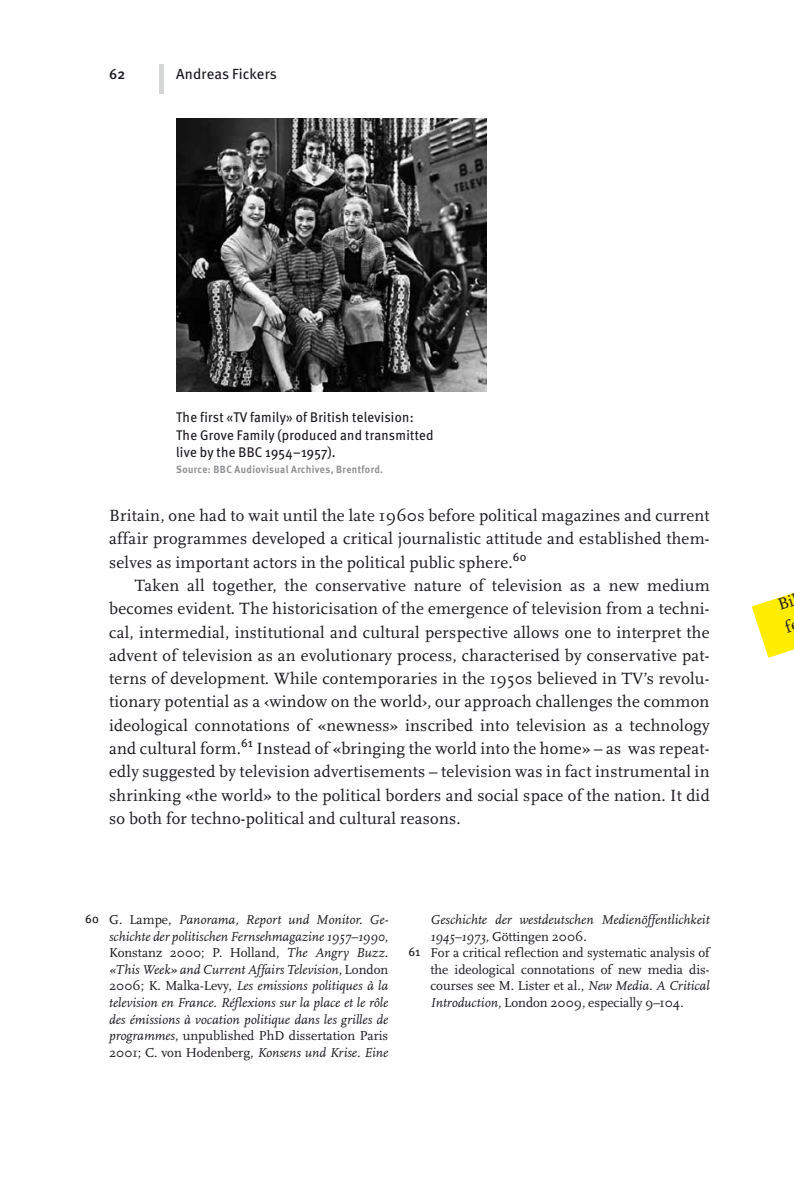
<style>
.page{position:relative;width:794px;height:1191px;background:#fff}
.page>*{position:absolute;margin:0;border:0;box-sizing:border-box;transform-origin:0 0}
.t1{font:16.97px/23.3px "Scala OT";letter-spacing:.015em;color:#1a171c;text-align:justify}
.t2{font:14.7px "Meta";letter-spacing:.015em;color:#1a171c}
.t3{font:500 14.53px "Meta";color:#1a171c}
.t4{font:14px/17.5px "Meta";letter-spacing:.02em;color:#1a171c;scale:.95 1}
.t5{font:italic 13.47px/16.6px "Scala OT";color:#1a171c;text-align:justify}
.t6{font:13.47px "Scala OT";color:#1a171c}
.t7{font:700 10.5px "Meta";letter-spacing:.045em;color:#929395;scale:.95 1}
.s1{font-family:"Meta";font-style:normal;font-size:12.25px}
.s2{font-style:normal}
.s3{font-style:italic}
.s4{font-family:"Meta";font-size:12.25px}
</style>
<div class="page">
<div style="left:159px;top:64px;width:5px;height:30px;background:#d5d6d7"></div>
<img style="left:176px;top:118px;width:310px;height:273px">
<svg style="left:751px;top:593px;width:43px;height:65px"></svg>
<p class="t3" style="left:109px;top:65px;width:18px">62</p>
<p class="t2" style="left:176px;top:65px;width:102px">Andreas Fickers</p>
<p class="t4" style="left:176px;top:408px;width:272px">The first «TV family» of British television:<br>The Grove Family (produced and transmitted live by the BBC 1954–1957).</p>
<p class="t7" style="left:176px;top:463px;width:219px">Source: BBC Audiovisual Archives, Brentford.</p>
<p class="t1" style="left:109px;top:504px;width:602px">Britain, one had to wait until the late 1960s before political magazines and current affair programmes developed a critical journalistic attitude and established them&shy;selves as important actors in the political public sphere.<sup>60</sup></p>
<p class="t1" style="left:109px;top:574px;width:602px;text-indent:26px">Taken all together, the conservative nature of television as a new medium becomes evident. The historicisation of the emergence of television from a techni&shy;cal, intermedial, institutional and cultural perspective allows one to interpret the advent of television as an evolutionary process, characterised by conservative pat&shy;terns of development. While contemporaries in the 1950s believed in TV’s revolu&shy;tionary potential as a ‹window on the world›, our approach challenges the common ideological connotations of «newness» inscribed into television as a technology and cultural form.<sup>61</sup> Instead of «bringing the world into the home» – as was repeat&shy;edly suggested by television advertisements – television was in fact instrumental in shrinking «the world» to the political borders and social space of the nation. It did so both for techno-political and cultural reasons.</p>
<p class="t5" style="left:109px;top:911px;width:281px;text-indent:-24px"><span class="s1">60</span> <span class="s2">G. Lampe,</span> Panorama, Report und Monitor. Ge&shy;schichte der politischen Fernsehmagazine 1957–1990<span class="s2">, Konstanz 2000; P. Holland,</span> The Angry Buzz. «This Week» and Current Affairs Television<span class="s2">, London 2006; K. Malka-Levy,</span> Les emissions politiques à la television en France. Réflexions sur la place et le rôle des émissions à vocation politique dans les grilles de programmes<span class="s2">, unpublished PhD dissertation Paris 2001; C. von Hodenberg,</span> Konsens und Krise. Eine</p>
<p class="t5" style="left:430px;top:911px;width:281px">Geschichte der westdeutschen Medienöffentlichkeit</p>
<p class="t6" style="left:430px;top:929px;width:158px"><span class="s3">1945–1973</span>, Göttingen 2006.</p>
<p class="t6" style="left:408px;top:945px;width:303px"><span class="s4">61</span> For a critical reflection and systematic analysis of</p>
<p class="t6" style="left:430px;top:962px;width:281px">the ideological connotations of new media dis-</p>
<p class="t6" style="left:430px;top:978px;width:281px">courses see M. Lister et al., <span class="s3">New Media. A Critical</span></p>
<p class="t6" style="left:430px;top:995px;width:255px"><span class="s3">Introduction</span>, London 2009, especially 9–104.</p>
</div>
